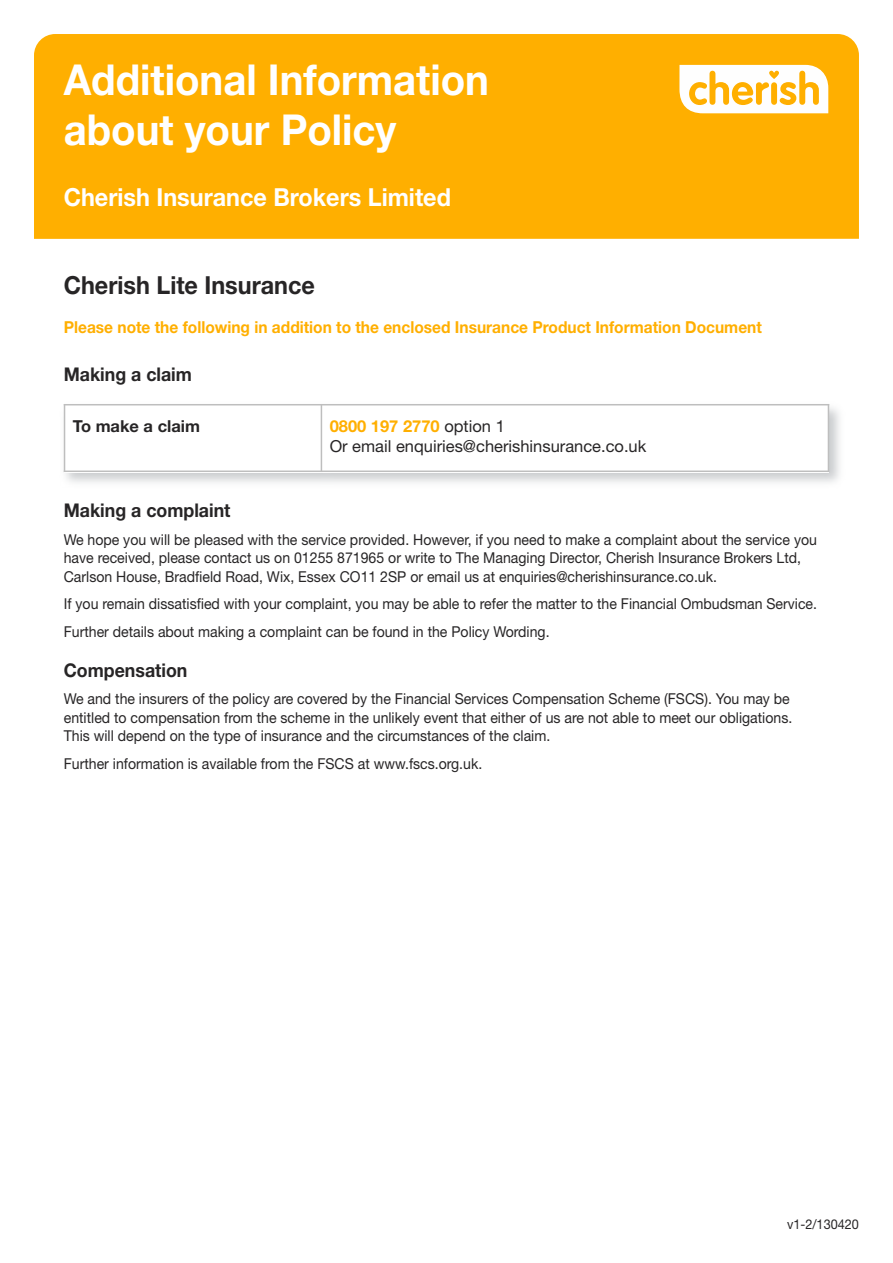
<style>
.page{position:relative;width:893px;height:1263px;background:#fff}
.page>*{position:absolute;margin:0;border:0;box-sizing:border-box;transform-origin:0 0}
.t1{font:700 42.6px/49.8px "Helvetica Neue LT Std";color:#fff;scale:.94 1}
.t2{font:700 24.9px "Helvetica Neue LT Std";color:#fff;scale:.94 1}
.t3{font:700 24.9px "Helvetica Neue LT Std";color:#272526;scale:.94 1}
.t4{font:700 18.9px "Helvetica Neue LT Std";color:#272526;scale:.94 1}
.t5{font:700 16.5px "Helvetica Neue LT Std";color:#ffaf00;scale:.94 1}
.t6{font:16.5px/19.5px "Helvetica Neue LT Std";color:#272526}
.t7{font:700 16.5px "Helvetica Neue LT Std";color:#272526}
.t8{font:15px/18.8px "Helvetica Neue LT Std";color:#272526;scale:.94 1}
.t9{font:13.5px "Helvetica Neue LT Std";color:#272526;scale:.94 1}
.s1{font-weight:700;color:#ffaf00}
</style>
<div class="page">
<div style="left:34px;top:34px;width:825px;height:128px;background:#ffaf00;border-radius:21px"></div>
<div style="left:34px;top:119px;width:825px;height:120px;background:#ffaf00"></div>
<svg style="left:679px;top:65px;width:149px;height:48px"></svg>
<hr style="left:64px;top:404px;width:1px;height:68px;background:#bebebe">
<hr style="left:321px;top:404px;width:1px;height:68px;background:#bebebe">
<hr style="left:828px;top:404px;width:1px;height:68px;background:#bebebe">
<hr style="left:64px;top:404px;width:765px;height:1px;background:#bebebe">
<hr style="left:64px;top:470px;width:765px;height:2px;background:#bebebe">
<h1 class="t1" style="left:64px;top:59px;width:454px">Additional Information about your Policy</h1>
<h2 class="t2" style="left:64px;top:188px;width:413px">Cherish Insurance Brokers Limited</h2>
<h2 class="t3" style="left:64px;top:276px;width:269px">Cherish Lite Insurance</h2>
<p class="t5" style="left:64px;top:322px;width:744px">Please note the following in addition to the enclosed Insurance Product Information Document</p>
<p class="t4" style="left:64px;top:368px;width:138px">Making a claim</p>
<p class="t7" style="left:73px;top:420px;width:129px">To make a claim</p>
<p class="t6" style="left:330px;top:418px;width:318px"><span class="s1">0800 197 2770</span> option 1<br>Or email enquiries@cherishinsurance.co.uk</p>
<p class="t4" style="left:64px;top:504px;width:179px">Making a complaint</p>
<p class="t8" style="left:64px;top:531px;width:803px">We hope you will be pleased with the service provided. However, if you need to make a complaint about the service you have received, please contact us on 01255 871965 or write to The Managing Director, Cherish Insurance Brokers Ltd,<br>Carlson House, Bradfield Road, Wix, Essex CO11 2SP or email us at enquiries@cherishinsurance.co.uk.</p>
<p class="t8" style="left:64px;top:592px;width:803px;line-height:27.3px">If you remain dissatisfied with your complaint, you may be able to refer the matter to the Financial Ombudsman Service.<br>Further details about making a complaint can be found in the Policy Wording.</p>
<p class="t4" style="left:64px;top:663px;width:133px">Compensation</p>
<p class="t8" style="left:64px;top:691px;width:776px">We and the insurers of the policy are covered by the Financial Services Compensation Scheme (FSCS). You may be entitled to compensation from the scheme in the unlikely event that either of us are not able to meet our obligations.<br>This will depend on the type of insurance and the circumstances of the claim.</p>
<p class="t8" style="left:64px;top:755px;width:447px">Further information is available from the FSCS at www.fscs.org.uk.</p>
<p class="t9" style="left:787px;top:1219px;width:78px">v1-2/130420</p>
</div>
